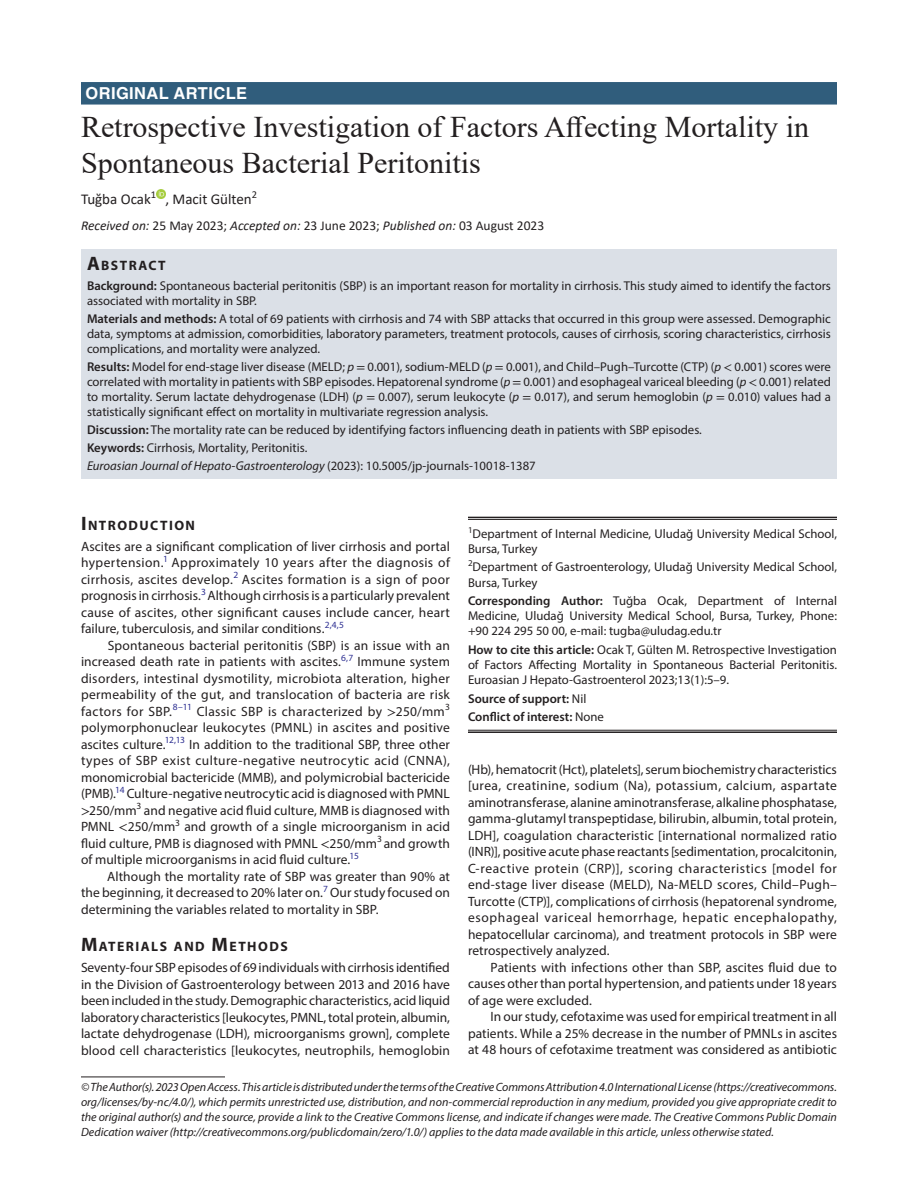
<style>
.page{position:relative;width:918px;height:1188px;background:#fff}
.page>*{position:absolute;margin:0;border:0;box-sizing:border-box;transform-origin:0 0}
.t1{font:30px/36px "Times New Roman";color:#231f20}
.ArticleType{font:700 16.5px "Helvetica LT Std";letter-spacing:.025em;color:#fff}
.AuthorName{font:15px "Calibri";color:#231f20}
.Head-1{font:700 13.65px "Myriad Pro";letter-spacing:.105em;color:#231f20}
.Head-1-first{font:700 13.65px "Myriad Pro";letter-spacing:.105em;color:#231f20}
.AbstractTitle{font:700 13.65px "Myriad Pro";letter-spacing:.105em;color:#231f20}
.Para-NoIndent{font:13.5px/16.5px "Myriad Pro";letter-spacing:.005em;color:#231f20;text-align:justify}
.Para-Indent{font:13.5px/16.5px "Myriad Pro";color:#231f20;text-align:justify}
.PAS_History{font:italic 13.5px "Calibri";color:#231f20}
.Abstract-Para-first{font:12.75px/15px "Myriad Pro";color:#231f20;text-align:justify}
.How_to_Cite{font:12.75px/15.3px "Myriad Pro";color:#231f20;text-align:justify}
.Corresponding_Author{font:12.75px/15.3px "Myriad Pro";color:#231f20;text-align:justify}
.JT_DOI{font:italic 12.75px "Myriad Pro";color:#231f20}
.Affiliation-first{font:12.75px/15.3px "Myriad Pro";color:#231f20}
.Affiliation{font:12.75px/15.3px "Myriad Pro";color:#231f20}
.Keywords{font:12.75px "Myriad Pro";color:#231f20}
.COI{font:600 12.75px "Myriad Pro";color:#231f20}
.Source{font:600 12.75px "Myriad Pro";color:#231f20}
.FootNote{font:italic 12px/15px "Myriad Pro";color:#231f20;text-align:justify}
.s1{font-style:normal}
.s2{font-size:19.5px}
.s3{font-weight:600}
.s4{font-style:italic}
.s5{font-family:"STIX General"}
.s6{font-weight:400}
</style>
<div class="page">
<div style="left:81px;top:82px;width:756px;height:23px;background:#305d7c"></div>
<div style="left:81px;top:250px;width:756px;height:25px;background:#dbe0e7"></div>
<div style="left:81px;top:274px;width:756px;height:40px;background:#dbe0e7"></div>
<div style="left:81px;top:307px;width:756px;height:55px;background:#dbe0e7"></div>
<div style="left:81px;top:355px;width:756px;height:70px;background:#dbe0e7"></div>
<div style="left:81px;top:418px;width:756px;height:25px;background:#dbe0e7"></div>
<div style="left:81px;top:436px;width:756px;height:25px;background:#dbe0e7"></div>
<div style="left:81px;top:454px;width:756px;height:25px;background:#dbe0e7"></div>
<svg style="left:156px;top:189px;width:9px;height:9px"></svg>
<hr style="left:81px;top:1077px;width:144px;height:1px;background:#231f20">
<hr style="left:468px;top:517px;width:369px;height:1px;background:#231f20">
<hr style="left:468px;top:519px;width:369px;height:1px;background:#231f20">
<hr style="left:468px;top:730px;width:369px;height:1px;background:#231f20">
<hr style="left:468px;top:731px;width:369px;height:2px;background:#231f20">
<p class="ArticleType" style="left:86px;top:83px;width:163px">ORIGINAL ARTICLE</p>
<p class="t1" style="left:81px;top:108px;width:730px">Retrospective Investigation of Factors Affecting Mortality in<br>Spontaneous Bacterial Peritonitis</p>
<p class="AuthorName" style="left:81px;top:189px;width:178px">Tuğba Ocak<sup>1</sup> , Macit Gülten<sup>2</sup></p>
<p class="PAS_History" style="left:81px;top:216px;width:465px">Received on: <span class="s1">25 May 2023;</span> Accepted on: <span class="s1">23 June 2023;</span> Published on: <span class="s1">03 August 2023</span></p>
<p class="AbstractTitle" style="left:87px;top:257px;width:80px"><span class="s2">A</span>BSTRACT</p>
<p class="Abstract-Para-first" style="left:87px;top:278px;width:746px"><span class="s3">Background:</span> Spontaneous bacterial peritonitis (SBP) is an important reason for mortality in cirrhosis. This study aimed to identify the factors associated with mortality in SBP.</p>
<p class="Abstract-Para-first" style="left:87px;top:311px;width:745px"><span class="s3">Materials and methods:</span> A total of 69 patients with cirrhosis and 74 with SBP attacks that occurred in this group were assessed. Demographic data, symptoms at admission, comorbidities, laboratory parameters, treatment protocols, causes of cirrhosis, scoring characteristics, cirrhosis complications, and mortality were analyzed.</p>
<p class="Abstract-Para-first" style="left:87px;top:359px;width:746px"><span class="s3">Results:</span> Model for end-stage liver disease (MELD; <span class="s4">p</span> <span class="s5">=</span> 0.001), sodium-MELD (<span class="s4">p</span> <span class="s5">=</span> 0.001), and Child–Pugh–Turcotte (CTP) (<span class="s4">p</span> <span class="s5">&lt;</span> 0.001) scores were correlated with mortality in patients with SBP episodes. Hepatorenal syndrome (<span class="s4">p</span> <span class="s5">=</span> 0.001) and esophageal variceal bleeding (<span class="s4">p</span> <span class="s5">&lt;</span> 0.001) related to mortality. Serum lactate dehydrogenase (LDH) (<span class="s4">p</span> <span class="s5">=</span> 0.007), serum leukocyte (<span class="s4">p</span> <span class="s5">=</span> 0.017), and serum hemoglobin (<span class="s4">p</span> <span class="s5">=</span> 0.010) values had a statistically significant effect on mortality in multivariate regression analysis.</p>
<p class="Abstract-Para-first" style="left:87px;top:422px;width:616px"><span class="s3">Discussion:</span> The mortality rate can be reduced by identifying factors influencing death in patients with SBP episodes.</p>
<p class="Keywords" style="left:87px;top:440px;width:222px"><span class="s3">Keywords:</span> Cirrhosis, Mortality, Peritonitis.</p>
<p class="JT_DOI" style="left:87px;top:458px;width:450px">Euroasian Journal of Hepato-Gastroenterology <span class="s1">(2023): 10.5005/jp-journals-10018-1387</span></p>
<p class="Head-1-first" style="left:81px;top:516px;width:116px"><span class="s2">I</span>NTRODUCTION</p>
<p class="Para-NoIndent" style="left:81px;top:538px;width:371px">Ascites are a significant complication of liver cirrhosis and portal hypertension.<sup>1</sup> Approximately 10 years after the diagnosis of cirrhosis, ascites develop.<sup>2</sup> Ascites formation is a sign of poor prognosis in cirrhosis.<sup>3</sup>Although cirrhosis is a particularly prevalent cause of ascites, other significant causes include cancer, heart failure, tuberculosis, and similar conditions.<sup>2,4,5</sup></p>
<p class="Para-Indent" style="left:81px;top:637px;width:371px;text-indent:27px">Spontaneous bacterial peritonitis (SBP) is an issue with an increased death rate in patients with ascites.<sup>6,7</sup> Immune system disorders, intestinal dysmotility, microbiota alteration, higher permeability of the gut, and translocation of bacteria are risk factors for SBP.<sup>8–11</sup> Classic SBP is characterized by <span class="s5">&gt;</span>250/mm<sup>3 </sup>polymorphonuclear leukocytes (PMNL) in ascites and positive ascites culture.<sup>12,13</sup> In addition to the traditional SBP, three other types of SBP exist culture-negative neutrocytic acid (CNNA), monomicrobial bactericide (MMB), and polymicrobial bactericide (PMB).<sup>14</sup> Culture-negative neutrocytic acid is diagnosed with PMNL <span class="s5">&gt;</span>250/mm<sup>3</sup> and negative acid fluid culture, MMB is diagnosed with PMNL <span class="s5">&lt;</span>250/mm<sup>3</sup> and growth of a single microorganism in acid fluid culture, PMB is diagnosed with PMNL <span class="s5">&lt;</span>250/mm<sup>3</sup> and growth of multiple microorganisms in acid fluid culture.<sup>15</sup></p>
<p class="Para-Indent" style="left:81px;top:868px;width:371px;text-indent:26px">Although the mortality rate of SBP was greater than 90% at the beginning, it decreased to 20% later on.<sup>7</sup> Our study focused on determining the variables related to mortality in SBP.</p>
<p class="Head-1" style="left:81px;top:938px;width:208px"><span class="s2">M</span>ATERIALS AND <span class="s2">M</span>ETHODS</p>
<p class="Para-NoIndent" style="left:81px;top:959px;width:371px">Seventy-four SBP episodes of 69 individuals with cirrhosis identified in the Division of Gastroenterology between 2013 and 2016 have been included in the study. Demographic characteristics, acid liquid laboratory characteristics [leukocytes, PMNL, total protein, albumin, lactate dehydrogenase (LDH), microorganisms grown], complete blood cell characteristics [leukocytes, neutrophils, hemoglobin</p>
<p class="Affiliation-first" style="left:468px;top:526px;width:371px"><sup>1</sup>Department of Internal Medicine, Uludağ University Medical School,<br>Bursa, Turkey</p>
<p class="Affiliation" style="left:468px;top:559px;width:371px"><sup>2</sup>Department of Gastroenterology, Uludağ University Medical School,<br>Bursa, Turkey</p>
<p class="Corresponding_Author" style="left:468px;top:593px;width:371px"><span class="s3">Corresponding Author:</span> Tuğba Ocak, Department of Internal Medicine, Uludağ University Medical School, Bursa, Turkey, Phone: +90 224 295 50 00, e-mail: tugba@uludag.edu.tr</p>
<p class="How_to_Cite" style="left:468px;top:642px;width:371px"><span class="s3">How to cite this article:</span> Ocak T, Gülten M. Retrospective Investigation of Factors Affecting Mortality in Spontaneous Bacterial Peritonitis.<br>Euroasian J Hepato-Gastroenterol 2023;13(1):5–9.</p>
<p class="Source" style="left:468px;top:690px;width:120px">Source of support: <span class="s6">Nil</span></p>
<p class="COI" style="left:468px;top:709px;width:137px">Conflict of interest: <span class="s6">None</span></p>
<p class="Para-NoIndent" style="left:468px;top:761px;width:371px">(Hb), hematocrit (Hct), platelets], serum biochemistry characteristics [urea, creatinine, sodium (Na), potassium, calcium, aspartate aminotransferase, alanine aminotransferase, alkaline phosphatase, gamma-glutamyl transpeptidase, bilirubin, albumin, total protein, LDH], coagulation characteristic [international normalized ratio (INR)], positive acute phase reactants [sedimentation, procalcitonin, C-reactive protein (CRP)], scoring characteristics [model for end-stage liver disease (MELD), Na-MELD scores, Child–Pugh– Turcotte (CTP)], complications of cirrhosis (hepatorenal syndrome, esophageal variceal hemorrhage, hepatic encephalopathy, hepatocellular carcinoma), and treatment protocols in SBP were retrospectively analyzed.</p>
<p class="Para-Indent" style="left:468px;top:959px;width:371px;text-indent:22px">Patients with infections other than SBP, ascites fluid due to causes other than portal hypertension, and patients under 18 years of age were excluded.</p>
<p class="Para-Indent" style="left:468px;top:1008px;width:371px;text-indent:22px">In our study, cefotaxime was used for empirical treatment in all patients. While a 25% decrease in the number of PMNLs in ascites at 48 hours of cefotaxime treatment was considered as antibiotic</p>
<p class="FootNote" style="left:81px;top:1079px;width:758px">© The Author(s). 2023 Open Access. This article is distributed under the terms of the Creative Commons Attribution 4.0 International License (https://creativecommons. org/licenses/by-nc/4.0/), which permits unrestricted use, distribution, and non-commercial reproduction in any medium, provided you give appropriate credit to the original author(s) and the source, provide a link to the Creative Commons license, and indicate if changes were made. The Creative Commons Public Domain Dedication waiver (http://creativecommons.org/publicdomain/zero/1.0/) applies to the data made available in this article, unless otherwise stated.</p>
</div>
